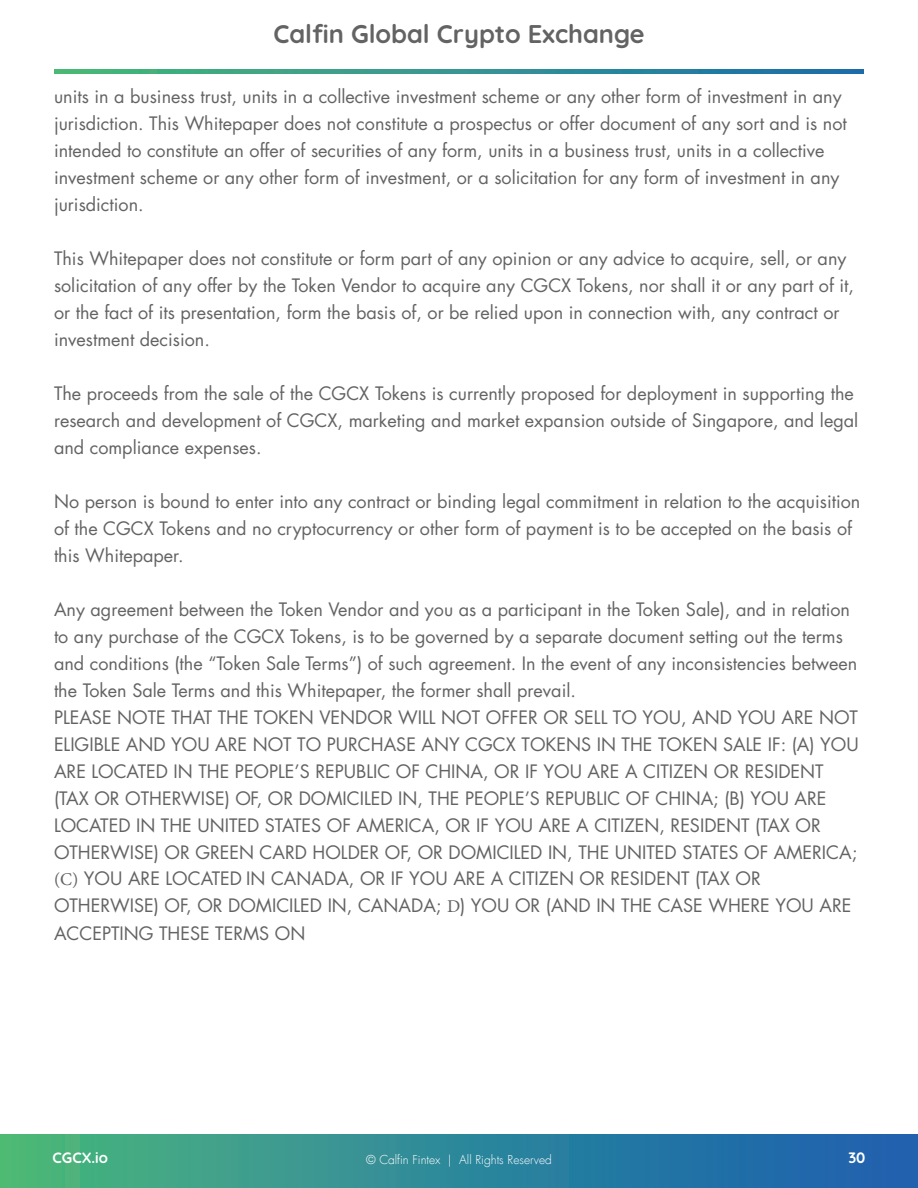
<style>
.page{position:relative;width:918px;height:1188px;background:#fff}
.page>*{position:absolute;margin:0;border:0;box-sizing:border-box;transform-origin:0 0}
.t1{font:700 25.5px "Quicksand";color:#636364}
.t2{font:18px/27px "Futura LT";color:#636364}
.t3{font:700 15px "Quicksand";color:#fff}
.t4{font:300 12px "Futura LT";color:#fff}
.s1{font-family:"Minion Pro"}
</style>
<div class="page">
<svg style="left:54px;top:69px;width:810px;height:5px;background:#329391"></svg>
<div style="left:0;top:1134px;width:918px;height:54px;background:linear-gradient(to right,#4bb77c,#185cb3)"></div>
<p class="t1" style="left:273px;top:13px;width:373px">Calfin Global Crypto Exchange</p>
<p class="t2" style="left:54px;top:83px;width:794px">units in a business trust, units in a collective investment scheme or any other form of investment in any jurisdiction. This Whitepaper does not constitute a prospectus or offer document of any sort and is not intended to constitute an offer of securities of any form, units in a business trust, units in a collective investment scheme or any other form of investment, or a solicitation for any form of investment in any jurisdiction.</p>
<p class="t2" style="left:54px;top:245px;width:802px">This Whitepaper does not constitute or form part of any opinion or any advice to acquire, sell, or any solicitation of any offer by the Token Vendor to acquire any CGCX Tokens, nor shall it or any part of it, or the fact of its presentation, form the basis of, or be relied upon in connection with, any contract or investment decision.</p>
<p class="t2" style="left:54px;top:380px;width:806px">The proceeds from the sale of the CGCX Tokens is currently proposed for deployment in supporting the research and development of CGCX, marketing and market expansion outside of Singapore, and legal and compliance expenses.</p>
<p class="t2" style="left:54px;top:488px;width:808px">No person is bound to enter into any contract or binding legal commitment in relation to the acquisition of the CGCX Tokens and no cryptocurrency or other form of payment is to be accepted on the basis of this Whitepaper.</p>
<p class="t2" style="left:54px;top:596px;width:806px">Any agreement between the Token Vendor and you as a participant in the Token Sale), and in relation to any purchase of the CGCX Tokens, is to be governed by a separate document setting out the terms and conditions (the “Token Sale Terms”) of such agreement. In the event of any inconsistencies between the Token Sale Terms and this Whitepaper, the former shall prevail.<br>PLEASE NOTE THAT THE TOKEN VENDOR WILL NOT OFFER OR SELL TO YOU, AND YOU ARE NOT ELIGIBLE AND YOU ARE NOT TO PURCHASE ANY CGCX TOKENS IN THE TOKEN SALE IF: (A) YOU ARE LOCATED IN THE PEOPLE’S REPUBLIC OF CHINA, OR IF YOU ARE A CITIZEN OR RESIDENT (TAX OR OTHERWISE) OF, OR DOMICILED IN, THE PEOPLE’S REPUBLIC OF CHINA; (B) YOU ARE LOCATED IN THE UNITED STATES OF AMERICA, OR IF YOU ARE A CITIZEN, RESIDENT (TAX OR OTHERWISE) OR GREEN CARD HOLDER OF, OR DOMICILED IN, THE UNITED STATES OF AMERICA; <span class="s1">(C)</span> YOU ARE LOCATED IN CANADA, OR IF YOU ARE A CITIZEN OR RESIDENT (TAX OR OTHERWISE) OF, OR DOMICILED IN, CANADA; <span class="s1">D</span>) YOU OR (AND IN THE CASE WHERE YOU ARE ACCEPTING THESE TERMS ON</p>
<p class="t3" style="left:52px;top:1146px;width:57px">CGCX.io</p>
<p class="t4" style="left:366px;top:1152px;width:187px">© Calfin Fintex | All Rights Reserved</p>
<p class="t3" style="left:848px;top:1146px;width:19px">30</p>
</div>
